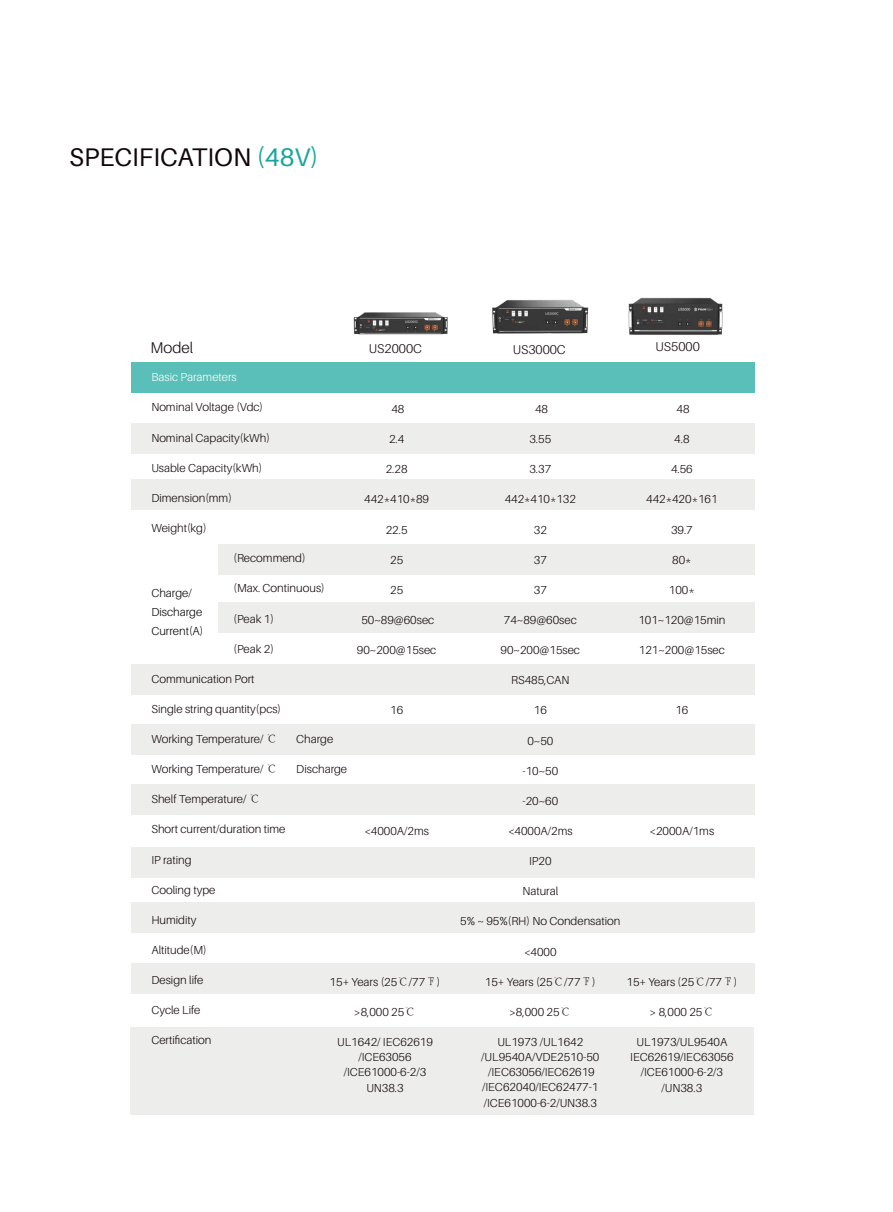
<style>
.page{position:relative;width:893px;height:1212px;background:#fff}
.page>*{position:absolute;margin:0;border:0;box-sizing:border-box;transform-origin:0 0}
.t1{font:25.5px "Aileron";color:#110608}
.t2{font:300 15.45px "Aileron";color:#110608}
.t3{font:300 12.75px "Aileron";color:#110608}
.t4{font:300 11.55px/15.1px "Aileron";color:#110608;text-align:center}
.t5{font:300 11.55px/19.2px "Aileron";color:#040000}
.t6{font:300 11.55px "Aileron";color:#fff}
.t7{font:300 11.55px "Aileron";color:#0f0609}
.s1{color:#1aa69e}
.s2{font-family:"Adobe Song Std"}
</style>
<div class="page">
<img style="left:353px;top:312px;width:95px;height:23px">
<div style="left:130px;top:1027px;width:623px;height:88px;background:#ededec"></div>
<div style="left:131px;top:362px;width:623px;height:30px;background:#5abfb9"></div>
<div style="left:131px;top:664px;width:623px;height:30px;background:#ededec"></div>
<div style="left:131px;top:784px;width:623px;height:30px;background:#ededec"></div>
<div style="left:131px;top:847px;width:623px;height:30px;background:#ededec"></div>
<div style="left:131px;top:964px;width:623px;height:30px;background:#ededec"></div>
<div style="left:131px;top:902px;width:623px;height:30px;background:#ededec"></div>
<div style="left:131px;top:724px;width:623px;height:30px;background:#ededec"></div>
<div style="left:131px;top:424px;width:623px;height:30px;background:#ededec"></div>
<div style="left:131px;top:479px;width:623px;height:30px;background:#ededec"></div>
<div style="left:218px;top:603px;width:536px;height:30px;background:#ededec"></div>
<div style="left:218px;top:544px;width:536px;height:30px;background:#ededec"></div>
<img style="left:492px;top:300px;width:97px;height:34px">
<img style="left:628px;top:297px;width:95px;height:38px">
<h1 class="t1" style="left:69px;top:143px;width:251px">SPECIFICATION <span class="s1">(48V)</span></h1>
<h2 class="t2" style="left:150px;top:339px;width:44px">Model</h2>
<p class="t6" style="left:151px;top:371px;width:87px">Basic Parameters</p>
<p class="t4" style="left:151px;top:400px;width:113px">Nominal Voltage (Vdc)</p>
<p class="t4" style="left:151px;top:430px;width:120px">Nominal Capacity(kWh)</p>
<p class="t4" style="left:151px;top:460px;width:112px">Usable Capacity(kWh)</p>
<p class="t4" style="left:151px;top:490px;width:82px">Dimension(mm)</p>
<p class="t4" style="left:151px;top:520px;width:57px">Weight(kg)</p>
<p class="t3" style="left:369px;top:341px;width:55px">US2000C</p>
<p class="t3" style="left:513px;top:343px;width:55px">US3000C</p>
<p class="t3" style="left:655px;top:339px;width:46px">US5000</p>
<p class="t4" style="left:677px;top:401px;width:15px">48</p>
<p class="t4" style="left:674px;top:432px;width:17px">4.8</p>
<p class="t4" style="left:671px;top:462px;width:23px">4.56</p>
<p class="t4" style="left:646px;top:492px;width:73px">442*420*161</p>
<p class="t4" style="left:671px;top:522px;width:23px">39.7</p>
<p class="t4" style="left:672px;top:552px;width:21px">80*</p>
<p class="t4" style="left:669px;top:582px;width:27px">100*</p>
<p class="t4" style="left:638px;top:612px;width:89px">101~120@15min</p>
<p class="t4" style="left:639px;top:643px;width:87px">121~200@15sec</p>
<p class="t4" style="left:391px;top:401px;width:15px">48</p>
<p class="t4" style="left:389px;top:432px;width:17px">2.4</p>
<p class="t4" style="left:386px;top:462px;width:23px">2.28</p>
<p class="t4" style="left:364px;top:492px;width:66px">442*410*89</p>
<p class="t4" style="left:386px;top:522px;width:23px">22.5</p>
<p class="t4" style="left:390px;top:552px;width:15px">25</p>
<p class="t4" style="left:390px;top:582px;width:15px">25</p>
<p class="t4" style="left:361px;top:612px;width:74px">50~89@60sec</p>
<p class="t4" style="left:357px;top:643px;width:81px">90~200@15sec</p>
<p class="t4" style="left:535px;top:401px;width:15px">48</p>
<p class="t4" style="left:529px;top:432px;width:23px">3.55</p>
<p class="t4" style="left:529px;top:462px;width:23px">3.37</p>
<p class="t4" style="left:505px;top:492px;width:73px">442*410*132</p>
<p class="t4" style="left:534px;top:522px;width:15px">32</p>
<p class="t4" style="left:534px;top:552px;width:15px">37</p>
<p class="t4" style="left:534px;top:582px;width:15px">37</p>
<p class="t4" style="left:504px;top:612px;width:74px">74~89@60sec</p>
<p class="t4" style="left:501px;top:643px;width:81px">90~200@15sec</p>
<p class="t4" style="left:511px;top:673px;width:60px">RS485,CAN</p>
<p class="t4" style="left:534px;top:703px;width:15px">16</p>
<p class="t4" style="left:527px;top:733px;width:28px">0~50</p>
<p class="t4" style="left:522px;top:763px;width:37px">-10~50</p>
<p class="t4" style="left:522px;top:793px;width:37px">-20~60</p>
<p class="t4" style="left:508px;top:823px;width:66px">&lt;4000A/2ms</p>
<p class="t4" style="left:529px;top:854px;width:24px">IP20</p>
<p class="t4" style="left:522px;top:884px;width:37px">Natural</p>
<p class="t4" style="left:460px;top:914px;width:162px">5% ~ 95%(RH) No Condensation</p>
<p class="t4" style="left:524px;top:944px;width:34px">&lt;4000</p>
<p class="t4" style="left:485px;top:974px;width:112px">15+ Years (25<span class="s2">℃</span>/77<span class="s2">℉</span>)</p>
<p class="t4" style="left:509px;top:1004px;width:63px">&gt;8,000 25<span class="s2">℃</span></p>
<p class="t4" style="left:481px;top:1034px;width:120px">UL1973 /UL1642 /UL9540A/VDE2510-50 /IEC63056/IEC62619 /IEC62040/IEC62477-1 /ICE61000-6-2/UN38.3</p>
<p class="t4" style="left:233px;top:551px;width:74px">(Recommend)</p>
<p class="t4" style="left:233px;top:581px;width:93px">(Max. Continuous)</p>
<p class="t4" style="left:233px;top:611px;width:42px">(Peak 1)</p>
<p class="t4" style="left:233px;top:641px;width:42px">(Peak 2)</p>
<p class="t5" style="left:151px;top:583px;width:54px">Charge/<br>Discharge<br>Current(A)</p>
<p class="t4" style="left:151px;top:671px;width:105px">Communication Port</p>
<p class="t4" style="left:151px;top:701px;width:131px">Single string quantity(pcs)</p>
<p class="t4" style="left:151px;top:731px;width:127px">Working Temperature/ <span class="s2">℃</span></p>
<p class="t4" style="left:296px;top:731px;width:39px">Charge</p>
<p class="t4" style="left:151px;top:762px;width:127px">Working Temperature/ <span class="s2">℃</span></p>
<p class="t4" style="left:296px;top:762px;width:52px">Discharge</p>
<p class="t4" style="left:151px;top:792px;width:111px">Shelf Temperature/ <span class="s2">℃</span></p>
<p class="t4" style="left:151px;top:822px;width:136px">Short current/duration time</p>
<p class="t4" style="left:151px;top:852px;width:42px">IP rating</p>
<p class="t4" style="left:151px;top:882px;width:66px">Cooling type</p>
<p class="t4" style="left:151px;top:912px;width:47px">Humidity</p>
<p class="t4" style="left:151px;top:942px;width:57px">Altitude(M)</p>
<p class="t4" style="left:151px;top:973px;width:54px">Design life</p>
<p class="t4" style="left:151px;top:1003px;width:51px">Cycle Life</p>
<p class="t7" style="left:151px;top:1034px;width:62px">Certification</p>
<p class="t4" style="left:675px;top:703px;width:15px">16</p>
<p class="t4" style="left:390px;top:703px;width:15px">16</p>
<p class="t4" style="left:650px;top:823px;width:66px">&lt;2000A/1ms</p>
<p class="t4" style="left:364px;top:823px;width:66px">&lt;4000A/2ms</p>
<p class="t4" style="left:626px;top:974px;width:112px">15+ Years (25<span class="s2">℃</span>/77<span class="s2">℉</span>)</p>
<p class="t4" style="left:650px;top:1004px;width:66px">&gt; 8,000 25<span class="s2">℃</span></p>
<p class="t4" style="left:630px;top:1034px;width:105px">UL1973/UL9540A<br>IEC62619/IEC63056 /ICE61000-6-2/3 /UN38.3</p>
<p class="t4" style="left:330px;top:974px;width:112px">15+ Years (25<span class="s2">℃</span>/77<span class="s2">℉</span>)</p>
<p class="t4" style="left:354px;top:1004px;width:63px">&gt;8,000 25<span class="s2">℃</span></p>
<p class="t4" style="left:337px;top:1034px;width:97px">UL1642/ IEC62619 /ICE63056 /ICE61000-6-2/3<br>UN38.3</p>
</div>
